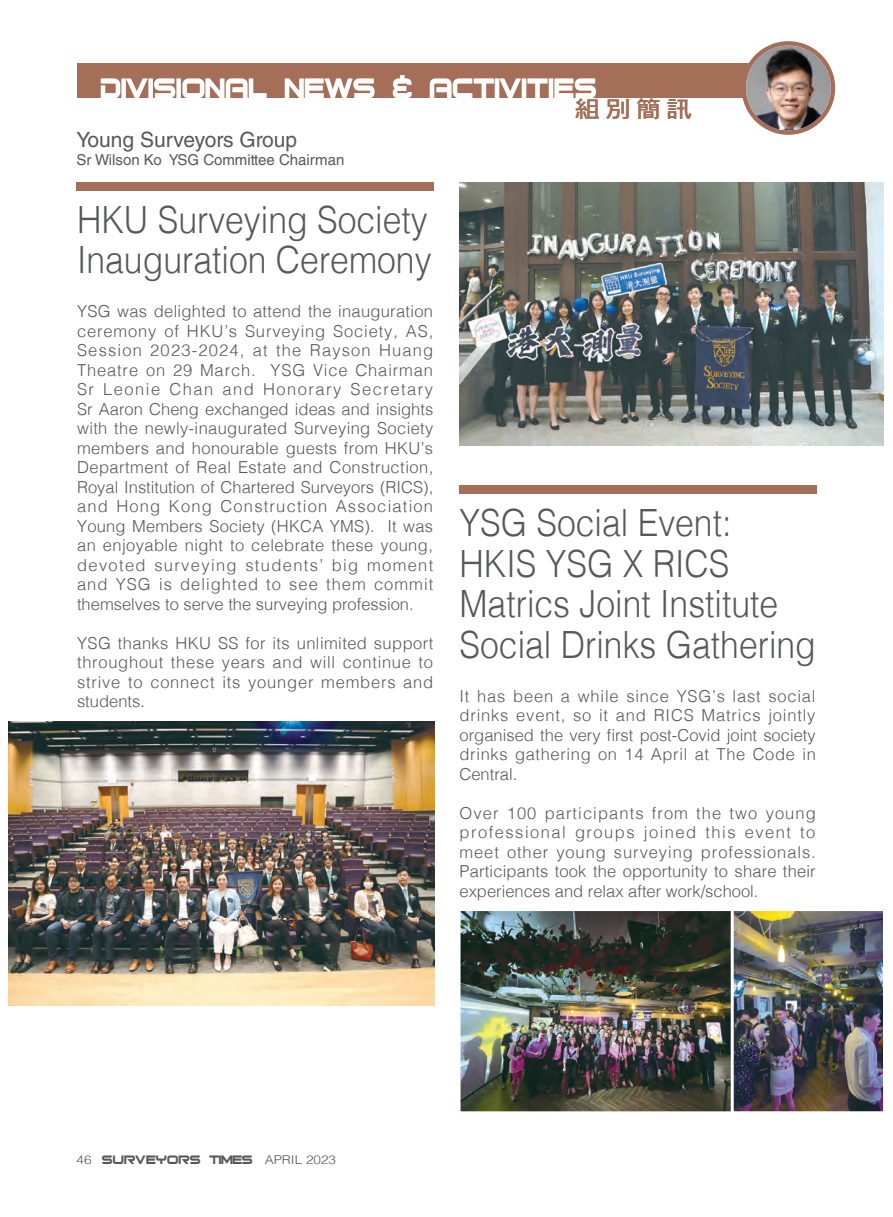
<style>
.page{position:relative;width:893px;height:1217px;background:#fff}
.page>*{position:absolute;margin:0;border:0;box-sizing:border-box;transform-origin:0 0}
.t1{font:300 37.5px/40.5px "Helvetica";color:#57585a;scale:.9 1}
.t2{font:37.5px "Bitsumishi";color:#fff;scale:.9 1}
.t3{font:22.95px "DF Hei Bd HK BF";color:#a46e58;scale:1.11 1}
.t4{font:21px "Helvetica LT Std";color:#57585a}
.t5{font:300 16.5px/19.5px "Helvetica";color:#57585a;text-align:justify}
.t6{font:16.5px "Bitsumishi";color:#57585a}
.t7{font:15px "Helvetica LT Std";color:#57585a}
.s1{font-family:"Helvetica";font-weight:300;font-size:12.15px}
</style>
<div class="page">
<div style="left:77px;top:64px;width:739px;height:34px;background:#a46e58"></div>
<div style="left:77px;top:182px;width:357px;height:8px;background:#a46e58"></div>
<div style="left:459px;top:485px;width:357px;height:9px;background:#a46e58"></div>
<svg style="left:742px;top:41px;width:93px;height:94px"></svg>
<img style="left:746px;top:46px;width:85px;height:84px;border-radius:42px">
<img style="left:9px;top:721px;width:425px;height:284px">
<img style="left:459px;top:183px;width:425px;height:263px">
<img style="left:462px;top:911px;width:420px;height:198px">
<div style="left:458px;top:907px;width:276px;height:206px;border:3px solid #fff"></div>
<div style="left:731px;top:907px;width:155px;height:206px;border:3px solid #fff"></div>
<h1 class="t2" style="left:101px;top:73px;width:553px">DIVISIONAL NEWS &amp; ACTIVITIES</h1>
<h2 class="t3" style="left:575px;top:97px;width:107px">組別簡訊</h2>
<p class="t4" style="left:77px;top:127px;width:222px">Young Surveyors Group</p>
<p class="t7" style="left:77px;top:151px;width:269px">Sr Wilson Ko YSG Committee Chairman</p>
<h1 class="t1" style="left:77px;top:196px;width:395px">HKU Surveying Society<br>Inauguration Ceremony</h1>
<p class="t5" style="left:77px;top:300px;width:358px">YSG was delighted to attend the inauguration ceremony of HKU’s Surveying Society, AS, Session 2023-2024, at the Rayson Huang Theatre on 29 March. YSG Vice Chairman Sr Leonie Chan and Honorary Secretary Sr Aaron Cheng exchanged ideas and insights with the newly-inaugurated Surveying Society members and honourable guests from HKU’s Department of Real Estate and Construction, Royal Institution of Chartered Surveyors (RICS), and Hong Kong Construction Association Young Members Society (HKCA YMS). It was an enjoyable night to celebrate these young, devoted surveying students’ big moment and YSG is delighted to see them commit themselves to serve the surveying profession.</p>
<p class="t5" style="left:77px;top:632px;width:358px">YSG thanks HKU SS for its unlimited support throughout these years and will continue to strive to connect its younger members and students.</p>
<h1 class="t1" style="left:459px;top:500px;width:397px">YSG Social Event:<br>HKIS YSG X RICS<br>Matrics Joint Institute<br>Social Drinks Gathering</h1>
<p class="t5" style="left:459px;top:684px;width:358px">It has been a while since YSG’s last social drinks event, so it and RICS Matrics jointly organised the very first post-Covid joint society drinks gathering on 14 April at The Code in Central.</p>
<p class="t5" style="left:459px;top:801px;width:358px">Over 100 participants from the two young professional groups joined this event to meet other young surveying professionals.<br>Participants took the opportunity to share their experiences and relax after work/school.</p>
<p class="t6" style="left:77px;top:1152px;width:261px"><span class="s1">46</span> SURVEYORS TIMES <span class="s1">APRIL 2023</span></p>
</div>
